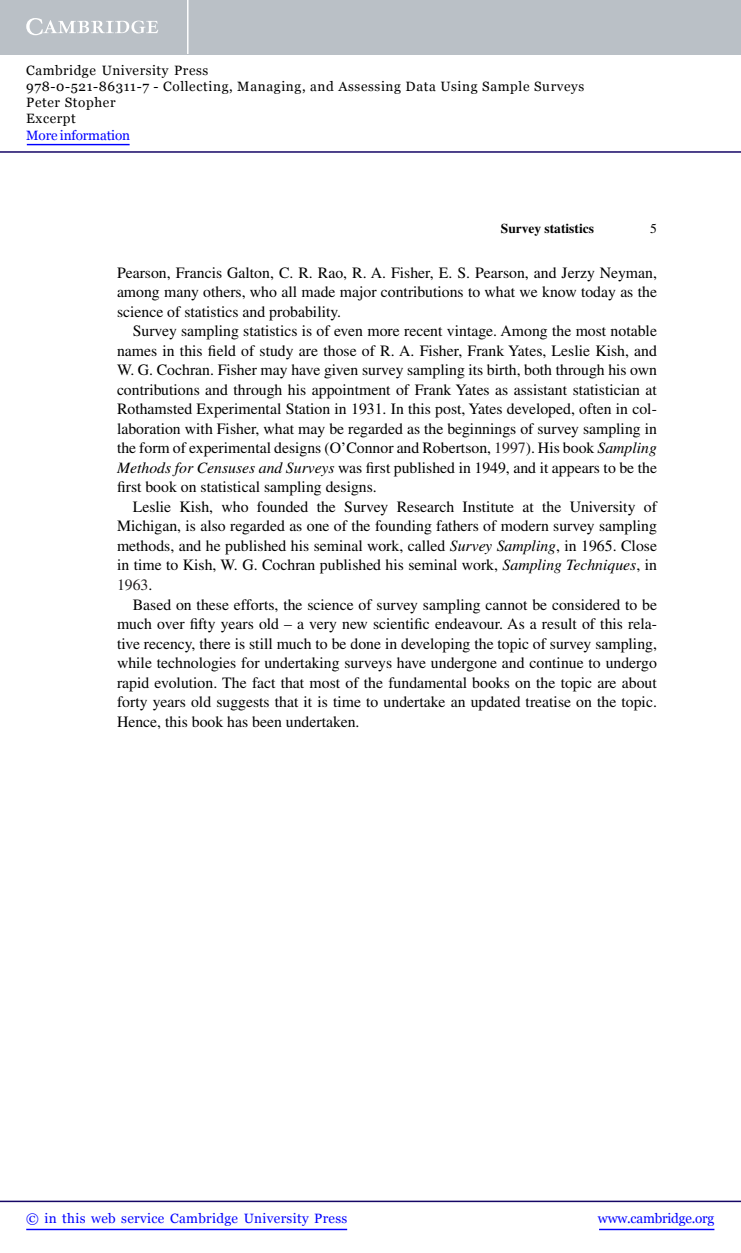
<style>
.page{position:relative;width:741px;height:1253px;background:#fff}
.page>*{position:absolute;margin:0;border:0;box-sizing:border-box;transform-origin:0 0}
.t1{font:15.75px "Times LT Std";color:#000}
.t2{font:15.75px "Times LT Std";color:#231f20}
.t3{font:13.5px/16.2px "Georgia";letter-spacing:.045em;color:#000}
.t4{font:13.5px "Georgia";letter-spacing:.025em;color:#00f}
.t5{font:13.5px "Georgia";letter-spacing:-.015em;color:#00f}
.t6{font:700 13.5px "Times LT Std";color:#000}
.t7{font:13.5px "Georgia";letter-spacing:-.01em;color:#00f}
.t8{font:13.5px "Times LT Std";color:#000}
.s1{color:#231f20}
.s2{font-style:italic}
.s3{color:#000}
</style>
<div class="page">
<div style="left:0;top:0;width:741px;height:54px;background:#bac0c6"></div>
<svg style="left:26px;top:18px;width:132px;height:17px"></svg>
<hr style="left:187px;top:0;width:2px;height:54px;background:#fff">
<hr style="left:0;top:151px;width:741px;height:2px;background:#150666">
<hr style="left:27px;top:144px;width:103px;height:1px;background:#00f">
<hr style="left:599px;top:1228px;width:115px;height:2px;background:#00f">
<hr style="left:0;top:1200px;width:741px;height:2px;background:#150666">
<hr style="left:26px;top:1228px;width:321px;height:2px;background:#00f">
<p class="t3" style="left:26px;top:62px;width:560px">Cambridge University Press<br>978-0-521-86311-7 - Collecting, Managing, and Assessing Data Using Sample Surveys Peter Stopher<br>Excerpt</p>
<p class="t7" style="left:26px;top:127px;width:105px">More information</p>
<p class="t6" style="left:501px;top:220px;width:95px">Survey statistics</p>
<p class="t8" style="left:650px;top:221px;width:8px">5</p>
<p class="t1" style="left:117px;top:264px;width:541px">Pearson, Francis Galton, C. R. Rao, R. A. Fisher, E. S. Pearson, and Jerzy Neyman,</p>
<p class="t1" style="left:117px;top:283px;width:542px">among many others, who all made major contributions to what we know today as the</p>
<p class="t1" style="left:117px;top:303px;width:226px">science of statistics and probability.</p>
<p class="t1" style="left:133px;top:322px;width:526px">Survey sampling statistics is of even more recent vintage. Among the most notable</p>
<p class="t1" style="left:117px;top:342px;width:542px">names in this field of study are those of R. A. Fisher, Frank Yates, Leslie Kish, and</p>
<p class="t1" style="left:117px;top:361px;width:542px">W. G. Cochran. Fisher may have given survey sampling its birth, both through his own</p>
<p class="t1" style="left:117px;top:381px;width:541px">contributions and through his appointment of Frank Yates as assistant statistician at</p>
<p class="t1" style="left:117px;top:400px;width:541px">Rothamsted Experimental Station in 1931. In this post, Yates developed, often in col-</p>
<p class="t1" style="left:117px;top:420px;width:542px">laboration with Fisher, what may be regarded as the beginnings of survey sampling in</p>
<p class="t1" style="left:117px;top:439px;width:542px">the form of experimental designs (O’Connor and Robertson, <span class="s1">1997</span>). His book <span class="s2">Sampling</span></p>
<p class="t1" style="left:117px;top:459px;width:542px"><span class="s2">Methods for Censuses and Surveys</span> was first published in 1949, and it appears to be the</p>
<p class="t1" style="left:117px;top:478px;width:261px">first book on statistical sampling designs.</p>
<p class="t1" style="left:133px;top:498px;width:526px">Leslie Kish, who founded the Survey Research Institute at the University of</p>
<p class="t1" style="left:117px;top:517px;width:541px">Michigan, is also regarded as one of the founding fathers of modern survey sampling</p>
<p class="t1" style="left:117px;top:537px;width:542px">methods, and he published his seminal work, called <span class="s2">Survey Sampling</span>, in 1965. Close</p>
<p class="t1" style="left:117px;top:556px;width:541px">in time to Kish, W. G. Cochran published his seminal work, <span class="s2">Sampling Techniques</span>, in</p>
<p class="t2" style="left:117px;top:576px;width:37px">1963<span class="s3">.</span></p>
<p class="t1" style="left:133px;top:595px;width:526px">Based on these efforts, the science of survey sampling cannot be considered to be</p>
<p class="t1" style="left:117px;top:615px;width:542px">much over fifty years old – a very new scientific endeavour. As a result of this rela-</p>
<p class="t1" style="left:117px;top:634px;width:542px">tive recency, there is still much to be done in developing the topic of survey sampling,</p>
<p class="t1" style="left:117px;top:654px;width:542px">while technologies for undertaking surveys have undergone and continue to undergo</p>
<p class="t1" style="left:117px;top:673px;width:541px">rapid evolution. The fact that most of the fundamental books on the topic are about</p>
<p class="t1" style="left:117px;top:693px;width:541px">forty years old suggests that it is time to undertake an updated treatise on the topic.</p>
<p class="t1" style="left:117px;top:712px;width:244px">Hence, this book has been undertaken.</p>
<p class="t4" style="left:26px;top:1211px;width:323px">© in this web service Cambridge University Press</p>
<p class="t5" style="left:598px;top:1211px;width:118px">www.cambridge.org</p>
</div>
